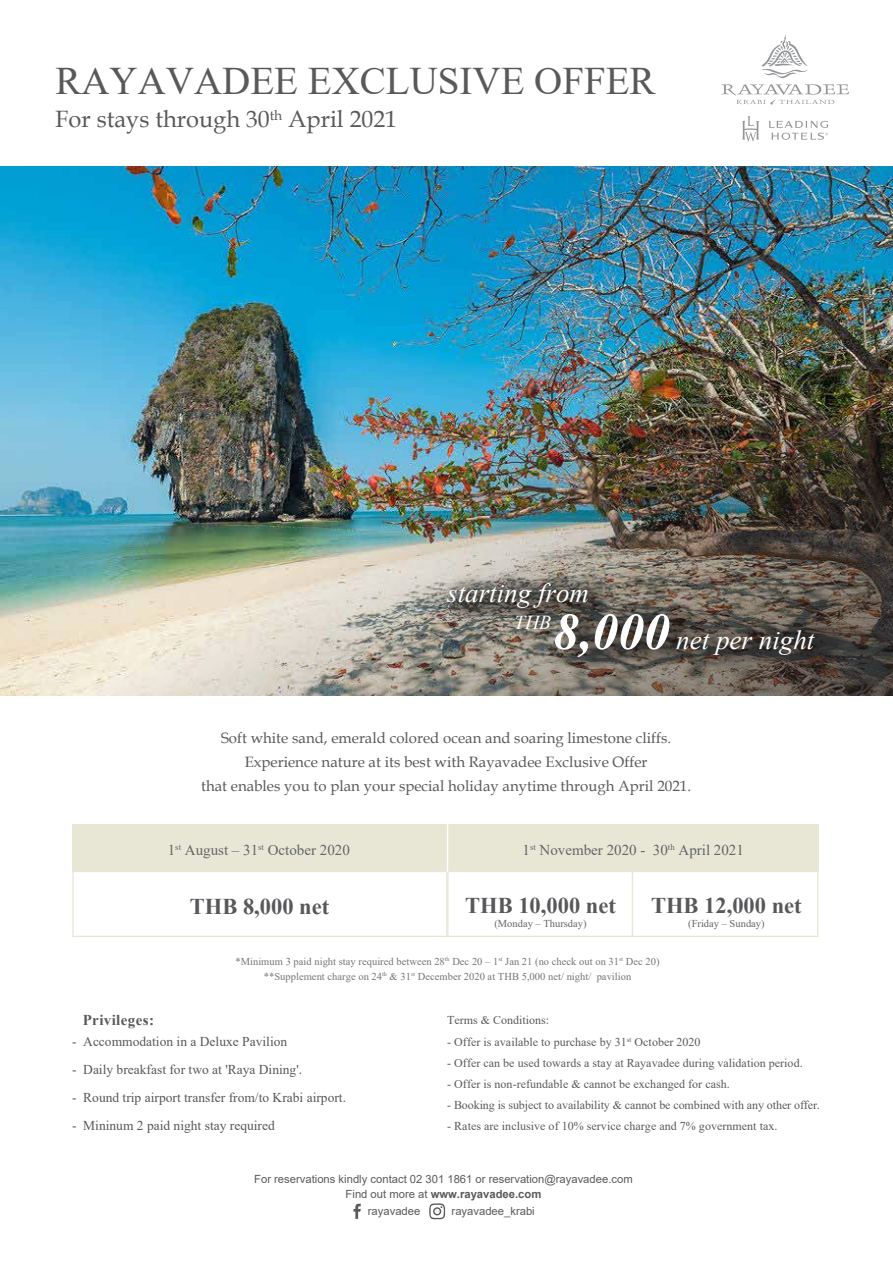
<style>
.page{position:relative;width:893px;height:1263px;background:#fff}
.page>*{position:absolute;margin:0;border:0;box-sizing:border-box;transform-origin:0 0}
.t1{font:39px "Times New Roman";color:#58595b}
.t2{font:italic 27px/47.1px "Times New Roman";color:#fff}
.t3{font:23.7px "Book Antiqua";color:#58595b}
.t4{font:700 22.5px "Times New Roman";color:#58585b}
.t5{font:italic 19.8px "Times New Roman";color:#fff}
.t6{font:15px/24px "Book Antiqua";color:#58595b;text-align:center}
.t7{font:15px "Times New Roman";color:#636567}
.t8{font:700 15px "Times New Roman";letter-spacing:.025em;color:#58585b}
.t9{font:13.5px "Times New Roman";color:#58585b}
.t10{font:12px "Times New Roman";letter-spacing:.005em;color:#595a5c}
.t11{font:11.25px/15px "Arial";color:#595a5c;text-align:center}
.t12{font:10.5px/15px "Times New Roman";letter-spacing:.005em;color:#757575;text-align:center}
.t13{font:10.5px "Times New Roman";color:#636567}
.s1{font-weight:700;font-size:51.75px}
.s2{font-weight:700}
</style>
<div class="page">
<svg style="left:353px;top:1204px;width:8px;height:15px"></svg>
<svg style="left:429px;top:1203px;width:16px;height:16px"></svg>
<img style="left:0;top:166px;width:893px;height:530px">
<svg style="left:761px;top:34px;width:47px;height:44px"></svg>
<svg style="left:721px;top:84px;width:128px;height:21px"></svg>
<svg style="left:742px;top:116px;width:17px;height:26px"></svg>
<svg style="left:769px;top:121px;width:59px;height:19px"></svg>
<img style="left:0;top:427px;width:893px;height:268px">
<img style="left:434px;top:567px;width:188px;height:76px">
<div style="left:448px;top:824px;width:370px;height:48px;background:#e8e7d6"></div>
<div style="left:72px;top:824px;width:375px;height:48px;background:#e8e7d6"></div>
<svg style="left:72px;top:872px;width:746px;height:65px"></svg>
<hr style="left:632px;top:871px;width:1px;height:66px;background:#e8e7d6">
<h1 class="t1" style="left:55px;top:54px;width:602px">RAYAVADEE EXCLUSIVE OFFER</h1>
<h3 class="t3" style="left:55px;top:103px;width:343px">For stays through 30<sup>th</sup> April 2021</h3>
<h2 class="t2" style="left:553px;top:569px;width:263px;text-indent:-106px">starting from<br><span class="s1">8,000</span> net per night</h2>
<h3 class="t5" style="left:514px;top:609px;width:39px">THB</h3>
<p class="t6" style="left:201px;top:725px;width:491px">Soft white sand, emerald colored ocean and soaring limestone cliffs.<br>Experience nature at its best with Rayavadee Exclusive Offer<br>that enables you to plan your special holiday anytime through April 2021.</p>
<p class="t7" style="left:168px;top:839px;width:184px">1<sup>st</sup> August – 31<sup>st</sup> October 2020</p>
<p class="t7" style="left:523px;top:839px;width:223px">1<sup>st</sup> November 2020 - 30<sup>th</sup> April 2021</p>
<h3 class="t4" style="left:190px;top:890px;width:141px">THB 8,000 net</h3>
<h3 class="t4" style="left:465px;top:889px;width:152px">THB 10,000 net</h3>
<p class="t13" style="left:494px;top:916px;width:94px">(Monday – Thursday)</p>
<h3 class="t4" style="left:651px;top:889px;width:152px">THB 12,000 net</h3>
<p class="t13" style="left:688px;top:916px;width:78px">(Friday – Sunday)</p>
<p class="t12" style="left:235px;top:953px;width:426px">*Minimum 3 paid night stay required between 28<sup>th</sup> Dec 20 – 1<sup>st</sup> Jan 21 (no check out on 31<sup>st</sup> Dec 20) **Supplement charge on 24<sup>th</sup> &amp; 31<sup>st</sup> December 2020 at THB 5,000 net/ night/ pavilion</p>
<p class="t8" style="left:83px;top:1009px;width:73px">Privileges:</p>
<p class="t9" style="left:72px;top:1032px;width:217px">- Accommodation in a Deluxe Pavilion</p>
<p class="t9" style="left:72px;top:1060px;width:232px">- Daily breakfast for two at 'Raya Dining'.</p>
<p class="t9" style="left:72px;top:1088px;width:276px">- Round trip airport transfer from/to Krabi airport.</p>
<p class="t9" style="left:72px;top:1116px;width:204px">- Mininum 2 paid night stay required</p>
<p class="t10" style="left:447px;top:1011px;width:104px">Terms &amp; Conditions:</p>
<p class="t10" style="left:447px;top:1033px;width:255px">- Offer is available to purchase by 31<sup>st</sup> October 2020</p>
<p class="t10" style="left:447px;top:1054px;width:357px">- Offer can be used towards a stay at Rayavadee during validation period.</p>
<p class="t10" style="left:447px;top:1075px;width:284px">- Offer is non-refundable &amp; cannot be exchanged for cash.</p>
<p class="t10" style="left:447px;top:1096px;width:374px">- Booking is subject to availability &amp; cannot be combined with any other offer.</p>
<p class="t10" style="left:447px;top:1117px;width:332px">- Rates are inclusive of 10% service charge and 7% government tax.</p>
<p class="t11" style="left:254px;top:1172px;width:380px">For reservations kindly contact 02 301 1861 or reservation@rayavadee.com<br>Find out more at <span class="s2">www.rayavadee.com</span></p>
<p class="t11" style="left:368px;top:1203px;width:54px">rayavadee</p>
<p class="t11" style="left:452px;top:1203px;width:85px">rayavadee_krabi</p>
</div>
